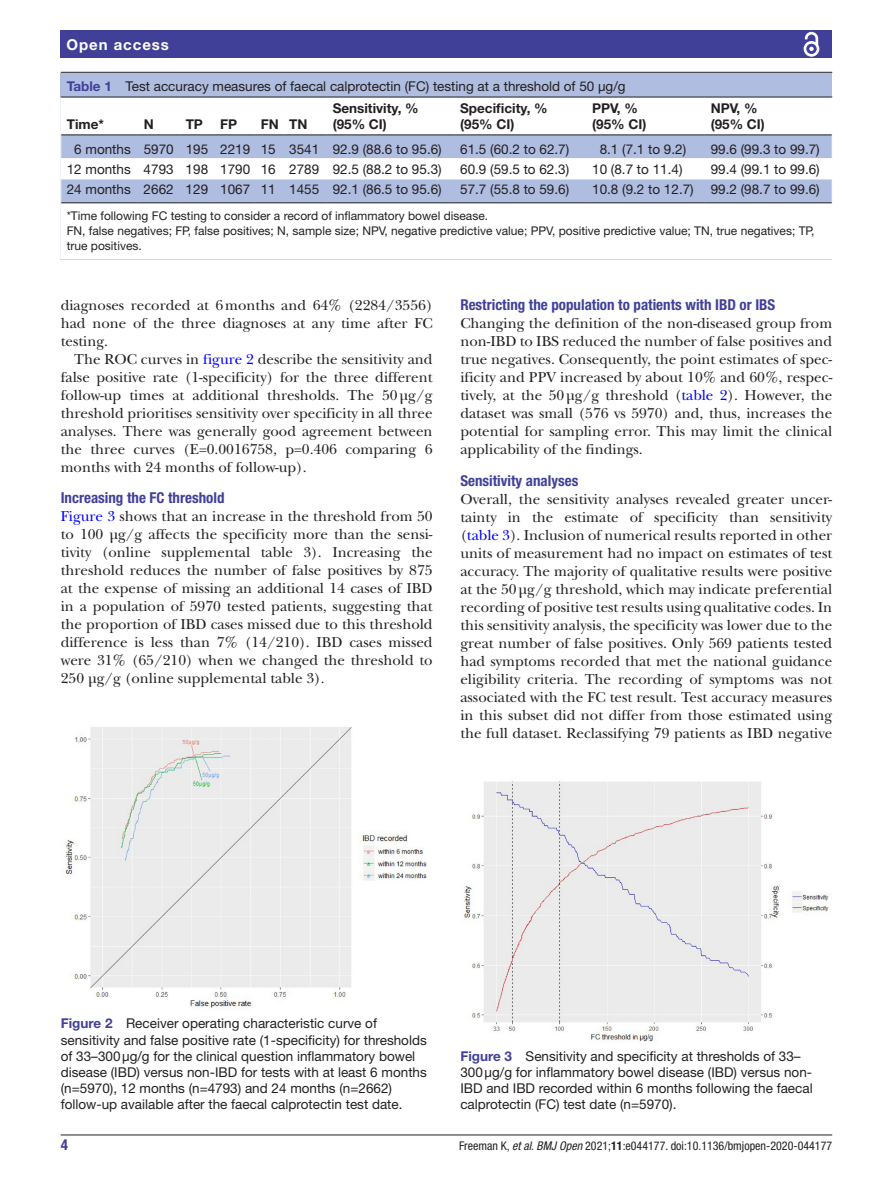
<style>
.page{position:relative;width:893px;height:1191px;background:#fff}
.page>*{position:absolute;margin:0;border:0;box-sizing:border-box;transform-origin:0 0}
.t1{font:15px/18px "New Baskerville";color:#231f20;text-align:justify}
.t2{font:700 condensed 15px "Helvetica Neue LT Std";color:#414099}
.t3{font:700 15px "Helvetica Neue LT Std";letter-spacing:.065em;color:#fff}
.t4{font:13.5px/16.2px "Helvetica Neue LT Std";color:#231f20}
.t5{font:700 13.5px/16.2px "Helvetica Neue LT Std";color:#231f20}
.t6{font:12px/15px "Helvetica Neue LT Std";color:#231f20}
.t7{font:condensed 12px "Helvetica Neue LT Std";color:#231f20}
.s1{font-weight:700;color:#414099}
.s2{color:#00f}
.s3{font-style:italic}
.s4{font-weight:700}
</style>
<div class="page">
<hr style="left:61px;top:1134px;width:771px;height:1px;background:#231f20">
<div style="left:61px;top:31px;width:771px;height:27px;background:#414099"></div>
<svg style="left:803px;top:31px;width:17px;height:26px"></svg>
<div style="left:61px;top:73px;width:771px;height:186px;background:#afbde1"></div>
<hr style="left:61px;top:72px;width:771px;height:1px;background:#231f20">
<div style="left:61px;top:98px;width:771px;height:161px;background:#fff"></div>
<svg style="left:61px;top:135px;width:771px;height:67px"></svg>
<hr style="left:61px;top:97px;width:77px;height:1px;background:#231f20">
<hr style="left:61px;top:134px;width:77px;height:1px;background:#231f20">
<hr style="left:138px;top:97px;width:42px;height:1px;background:#231f20">
<hr style="left:138px;top:134px;width:42px;height:1px;background:#231f20">
<hr style="left:180px;top:97px;width:34px;height:1px;background:#231f20">
<hr style="left:180px;top:134px;width:34px;height:1px;background:#231f20">
<hr style="left:214px;top:97px;width:41px;height:1px;background:#231f20">
<hr style="left:214px;top:134px;width:41px;height:1px;background:#231f20">
<svg style="left:255px;top:97px;width:28px;height:1px"></svg>
<svg style="left:255px;top:134px;width:28px;height:1px"></svg>
<hr style="left:283px;top:97px;width:44px;height:1px;background:#231f20">
<hr style="left:283px;top:134px;width:44px;height:1px;background:#231f20">
<hr style="left:327px;top:97px;width:127px;height:1px;background:#231f20">
<hr style="left:327px;top:134px;width:127px;height:1px;background:#231f20">
<hr style="left:454px;top:97px;width:132px;height:1px;background:#231f20">
<hr style="left:454px;top:134px;width:132px;height:1px;background:#231f20">
<hr style="left:586px;top:97px;width:119px;height:1px;background:#231f20">
<hr style="left:586px;top:134px;width:119px;height:1px;background:#231f20">
<hr style="left:705px;top:97px;width:127px;height:1px;background:#231f20">
<hr style="left:705px;top:134px;width:127px;height:1px;background:#231f20">
<hr style="left:138px;top:202px;width:42px;height:1px;background:#231f20">
<hr style="left:180px;top:202px;width:34px;height:1px;background:#231f20">
<hr style="left:214px;top:202px;width:41px;height:1px;background:#231f20">
<svg style="left:255px;top:202px;width:28px;height:1px"></svg>
<hr style="left:283px;top:202px;width:44px;height:1px;background:#231f20">
<hr style="left:327px;top:202px;width:127px;height:1px;background:#231f20">
<hr style="left:454px;top:202px;width:132px;height:1px;background:#231f20">
<hr style="left:586px;top:202px;width:119px;height:1px;background:#231f20">
<hr style="left:705px;top:202px;width:127px;height:1px;background:#231f20">
<hr style="left:61px;top:202px;width:77px;height:1px;background:#231f20">
<svg style="left:60px;top:135px;width:1px;height:68px"></svg>
<hr style="left:67px;top:220px;width:765px;height:1px;background:#fff">
<hr style="left:67px;top:250px;width:765px;height:1px;background:#fff">
<img style="left:62px;top:727px;width:365px;height:282px">
<img style="left:462px;top:781px;width:369px;height:261px">
<p class="t3" style="left:66px;top:35px;width:104px">Open access</p>
<p class="t4" style="left:67px;top:78px;width:560px"><span class="s1">Table 1</span> Test accuracy measures of faecal calprotectin (FC) testing at a threshold of 50 µg/g</p>
<p class="t5" style="left:67px;top:116px;width:39px">Time*</p>
<p class="t5" style="left:144px;top:116px;width:12px">N</p>
<p class="t5" style="left:186px;top:116px;width:19px">TP</p>
<p class="t5" style="left:220px;top:116px;width:19px">FP</p>
<p class="t5" style="left:261px;top:116px;width:48px">FN TN</p>
<p class="t5" style="left:333px;top:99px;width:88px">Sensitivity, % (95% CI)</p>
<p class="t5" style="left:460px;top:99px;width:89px">Specificity, % (95% CI)</p>
<p class="t5" style="left:592px;top:99px;width:56px">PPV, % (95% CI)</p>
<p class="t5" style="left:711px;top:99px;width:56px">NPV, % (95% CI)</p>
<p class="t4" style="left:74px;top:140px;width:369px">6 months 5970 195 2219 15 3541 92.9 (88.6 to 95.6)</p>
<p class="t4" style="left:460px;top:140px;width:111px">61.5 (60.2 to 62.7)</p>
<p class="t4" style="left:600px;top:140px;width:88px">8.1 (7.1 to 9.2)</p>
<p class="t4" style="left:711px;top:140px;width:111px">99.6 (99.3 to 99.7)</p>
<p class="t4" style="left:67px;top:161px;width:376px">12 months 4793 198 1790 16 2789 92.5 (88.2 to 95.3)</p>
<p class="t4" style="left:460px;top:161px;width:111px">60.9 (59.5 to 62.3)</p>
<p class="t4" style="left:592px;top:161px;width:92px">10 (8.7 to 11.4)</p>
<p class="t4" style="left:711px;top:161px;width:111px">99.4 (99.1 to 99.6)</p>
<p class="t4" style="left:67px;top:181px;width:376px">24 months 2662 129 1067 11 1455 92.1 (86.5 to 95.6)</p>
<p class="t4" style="left:460px;top:181px;width:111px">57.7 (55.8 to 59.6)</p>
<p class="t4" style="left:592px;top:181px;width:103px">10.8 (9.2 to 12.7)</p>
<p class="t4" style="left:711px;top:181px;width:111px">99.2 (98.7 to 99.6)</p>
<p class="t6" style="left:67px;top:208px;width:749px">*Time following FC testing to consider a record of inflammatory bowel disease.<br>FN, false negatives; FP, false positives; N, sample size; NPV, negative predictive value; PPV, positive predictive value; TN, true negatives; TP, true positives.</p>
<p class="t1" style="left:61px;top:296px;width:373px">diagnoses recorded at 6months and 64% (2284/3556) had none of the three diagnoses at any time after FC testing.</p>
<p class="t1" style="left:61px;top:350px;width:373px;text-indent:14px">The ROC curves in <span class="s2">figure 2</span> describe the sensitivity and false positive rate (1-specificity) for the three different follow-up times at additional thresholds. The 50µg/g threshold prioritises sensitivity over specificity in all three analyses. There was generally good agreement between the three curves (E=0.0016758, p=0.406 comparing 6 months with 24 months of follow-up).</p>
<p class="t2" style="left:61px;top:488px;width:165px">Increasing the FC threshold</p>
<p class="t1" style="left:61px;top:507px;width:373px"><span class="s2">Figure 3</span> shows that an increase in the threshold from 50 to 100 µg/g affects the specificity more than the sensi&shy;tivity (online supplemental table 3). Increasing the threshold reduces the number of false positives by 875 at the expense of missing an additional 14 cases of IBD in a population of 5970 tested patients, suggesting that the proportion of IBD cases missed due to this threshold difference is less than 7% (14/210). IBD cases missed were 31% (65/210) when we changed the threshold to 250 µg/g (online supplemental table 3).</p>
<p class="t2" style="left:460px;top:295px;width:316px">Restricting the population to patients with IBD or IBS</p>
<p class="t1" style="left:460px;top:314px;width:373px">Changing the definition of the non-diseased group from non-IBD to IBS reduced the number of false positives and true negatives. Consequently, the point estimates of spec&shy;ificity and PPV increased by about 10% and 60%, respec&shy;tively, at the 50µg/g threshold (<span class="s2">table 2</span>). However, the dataset was small (576 vs 5970) and, thus, increases the potential for sampling error. This may limit the clinical applicability of the findings.</p>
<p class="t2" style="left:460px;top:471px;width:119px">Sensitivity analyses</p>
<p class="t1" style="left:460px;top:490px;width:373px">Overall, the sensitivity analyses revealed greater uncer&shy;tainty in the estimate of specificity than sensitivity (<span class="s2">table 3</span>). Inclusion of numerical results reported in other units of measurement had no impact on estimates of test accuracy. The majority of qualitative results were positive at the 50µg/g threshold, which may indicate preferential recording of positive test results using qualitative codes. In this sensitivity analysis, the specificity was lower due to the great number of false positives. Only 569 patients tested had symptoms recorded that met the national guidance eligibility criteria. The recording of symptoms was not associated with the FC test result. Test accuracy measures in this subset did not differ from those estimated using the full dataset. Reclassifying 79 patients as IBD negative</p>
<p class="t4" style="left:61px;top:1015px;width:368px"><span class="s1">Figure 2</span> Receiver operating characteristic curve of sensitivity and false positive rate (1-specificity) for thresholds of 33–300µg/g for the clinical question inflammatory bowel disease (IBD) versus non-IBD for tests with at least 6 months (n=5970), 12 months (n=4793) and 24 months (n=2662) follow-up available after the faecal calprotectin test date.</p>
<p class="t4" style="left:460px;top:1047px;width:354px"><span class="s1">Figure 3</span> Sensitivity and specificity at thresholds of 33– 300µg/g for inflammatory bowel disease (IBD) versus non-IBD and IBD recorded within 6 months following the faecal calprotectin (FC) test date (n=5970).</p>
<p class="t2" style="left:61px;top:1135px;width:9px">4</p>
<p class="t7" style="left:459px;top:1138px;width:375px">Freeman K, <span class="s3">et al</span>. <span class="s3">BMJ Open</span> 2021;<span class="s4">11</span>:e044177. doi:10.1136/bmjopen-2020-044177</p>
</div>
